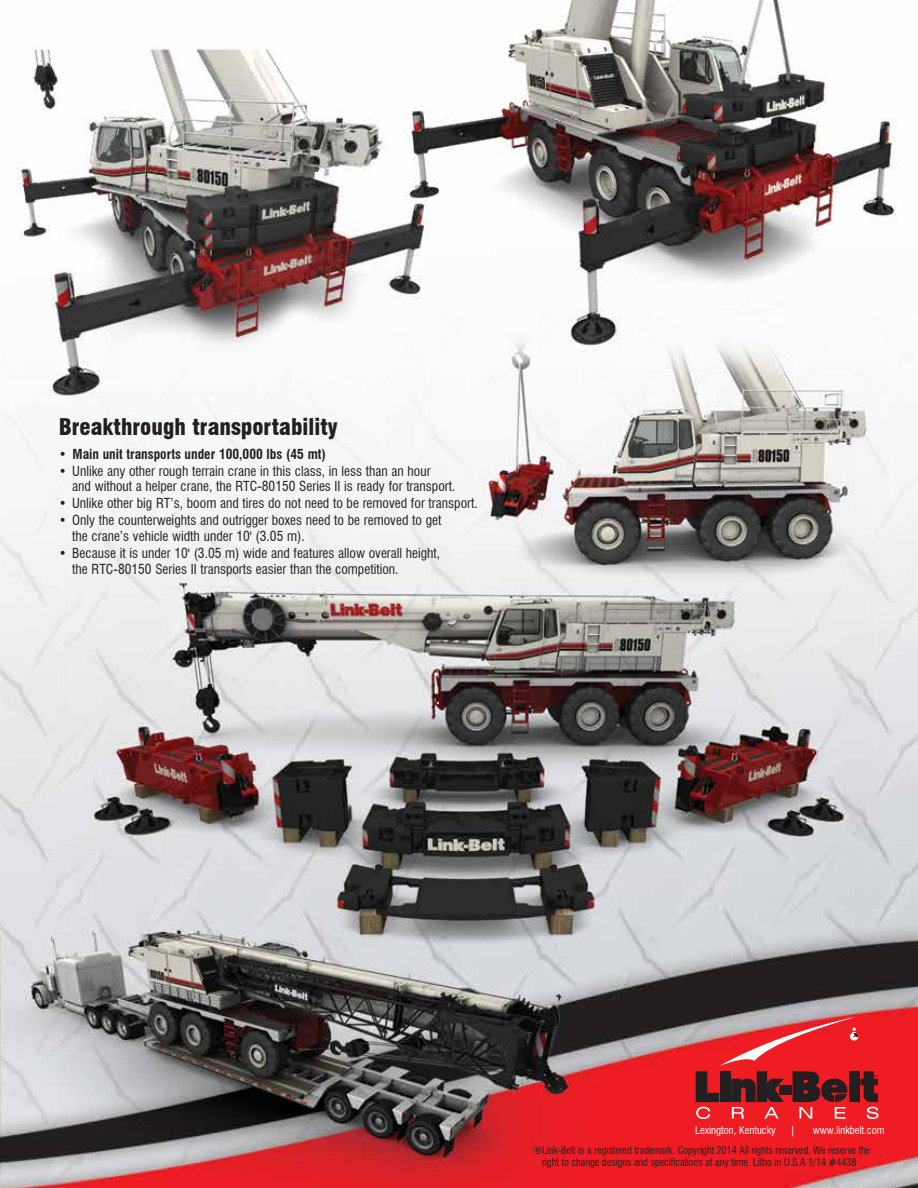
<style>
.page{position:relative;width:918px;height:1188px;background:#fff}
.page>*{position:absolute;margin:0;border:0;box-sizing:border-box;transform-origin:0 0}
.t1{font:900 condensed 22.5px "Swiss 721 BT";color:#231f20}
.t2{font:condensed 13.5px/15.8px "Swiss 721 BT";color:#231f20}
.t3{font:700 condensed 13.5px "Swiss 721 BT";color:#231f20}
.t4{font:condensed 10.5px/12.6px "Swiss 721 BT";color:#231f20;text-align:center;scale:.95 1}
.t5{font:condensed 10.5px "Swiss 721 BT";color:#fff}
.s1{font-weight:400}
</style>
<div class="page">
<img style="left:0;top:0;width:918px;height:1188px">
<svg style="left:696px;top:1017px;width:183px;height:102px;background:#be353a"></svg>
<h1 class="t1" style="left:59px;top:414px;width:280px">Breakthrough transportability</h1>
<p class="t3" style="left:59px;top:446px;width:269px"><span class="s1">•</span> Main unit transports under 100,000 lbs (45 mt)</p>
<p class="t2" style="left:72px;top:463px;width:385px;text-indent:-13px">• Unlike any other rough terrain crane in this class, in less than an hour<br>and without a helper crane, the RTC-80150 Series II is ready for transport.</p>
<p class="t2" style="left:59px;top:496px;width:421px">• Unlike other big RT’s, boom and tires do not need to be removed for transport.</p>
<p class="t2" style="left:72px;top:513px;width:371px;text-indent:-14px">• Only the counterweights and outrigger boxes need to be removed to get the crane’s vehicle width under 10' (3.05 m).</p>
<p class="t2" style="left:72px;top:545px;width:370px;text-indent:-14px">• Because it is under 10' (3.05 m) wide and features allow overall height, the RTC-80150 Series II transports easier than the competition.</p>
<p class="t5" style="left:695px;top:1124px;width:82px">Lexington, Kentucky</p>
<p class="t5" style="left:790px;top:1124px;width:7px">|</p>
<p class="t5" style="left:813px;top:1124px;width:73px">www.linkbelt.com</p>
<p class="t4" style="left:534px;top:1144px;width:356px">®Link-Belt is a registered trademark. Copyright 2014 All rights reserved. We reserve the right to change designs and specifications at any time. Litho in U.S.A 1/14 #4438</p>
</div>
